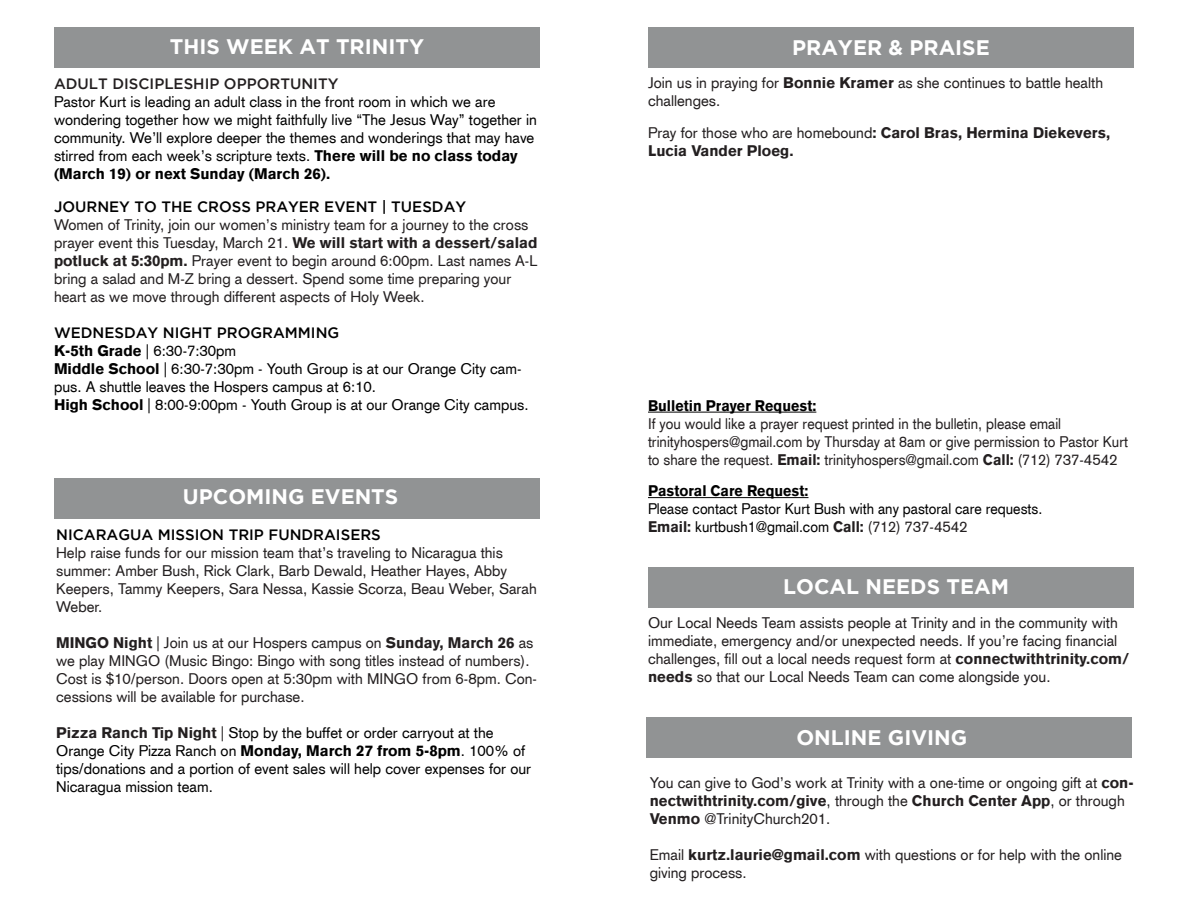
<style>
.page{position:relative;width:1188px;height:918px;background:#fff}
.page>*{position:absolute;margin:0;border:0;box-sizing:border-box;transform-origin:0 0}
.t1{font:700 21px "Gotham";color:#fff}
.t2{font:15px/18px "Akzidenz Grotesk CE";color:#231f20}
.t3{font:15px/18px "Akzidenz Grotesk CE";color:#000}
.t4{font:15px/18px "Akzidenz Grotesk CE";color:#231f20;scale:.95 1}
.t5{font:15px/18px "Akzidenz Grotesk CE";color:#000;scale:.95 1}
.t6{font:500 15px "Gotham";color:#000}
.t7{font:900 15px/18px "Akzidenz Grotesk CE";color:#231f20}
.t8{font:500 15px "Gotham";color:#231f20}
.s1{font-weight:900}
.s2{font-weight:900;color:#231f20}
.s3{color:#231f20}
.s4{font-weight:400}
.s5{font-weight:900;color:#000}
</style>
<div class="page">
<div style="left:648px;top:27px;width:486px;height:40px;background:#919394"></div>
<div style="left:54px;top:478px;width:486px;height:41px;background:#919394"></div>
<hr style="left:648px;top:412px;width:168px;height:1px;background:#000">
<hr style="left:648px;top:497px;width:161px;height:1px;background:#000">
<div style="left:648px;top:567px;width:486px;height:41px;background:#919394"></div>
<div style="left:646px;top:717px;width:486px;height:41px;background:#919394"></div>
<div style="left:54px;top:27px;width:486px;height:41px;background:#919394"></div>
<p class="t1" style="left:170px;top:35px;width:256px">THIS WEEK AT TRINITY</p>
<p class="t8" style="left:54px;top:75px;width:286px">ADULT DISCIPLESHIP OPPORTUNITY</p>
<p class="t3" style="left:54px;top:92px;width:484px">Pastor Kurt is leading an adult class in the front room in which we are wondering together how we might faithfully live “The Jesus Way” together in community. We’ll explore deeper the themes and wonderings that may have stirred from each week’s scripture texts. <span class="s1">There will be no class today (March 19) or next Sunday (March 26).</span></p>
<p class="t6" style="left:54px;top:198px;width:414px">JOURNEY TO THE CROSS PRAYER EVENT | TUESDAY</p>
<p class="t2" style="left:54px;top:215px;width:485px">Women of Trinity, join our women’s ministry team for a journey to the cross prayer event this Tuesday, March 21. <span class="s1">We will start with a dessert/salad potluck at 5:30pm.</span> Prayer event to begin around 6:00pm. Last names A-L bring a salad and M-Z bring a dessert. Spend some time preparing your heart as we move through different aspects of Holy Week.</p>
<p class="t6" style="left:54px;top:324px;width:287px">WEDNESDAY NIGHT PROGRAMMING</p>
<p class="t3" style="left:54px;top:341px;width:184px"><span class="s1">K-5th Grade</span> | 6:30-7:30pm</p>
<p class="t3" style="left:54px;top:359px;width:469px"><span class="s1">Middle School</span> | 6:30-7:30pm - Youth Group is at our Orange City cam&shy;pus. A shuttle leaves the Hospers campus at 6:10.</p>
<p class="t3" style="left:54px;top:395px;width:476px"><span class="s1">High School</span> | 8:00-9:00pm - Youth Group is at our Orange City campus.</p>
<p class="t1" style="left:183px;top:484px;width:217px">UPCOMING EVENTS</p>
<p class="t6" style="left:56px;top:527px;width:326px">NICARAGUA MISSION TRIP FUNDRAISERS</p>
<p class="t2" style="left:56px;top:544px;width:482px">Help raise funds for our mission team that’s traveling to Nicaragua this summer: Amber Bush, Rick Clark, Barb Dewald, Heather Hayes, Abby Keepers, Tammy Keepers, Sara Nessa, Kassie Scorza, Beau Weber, Sarah Weber.</p>
<p class="t2" style="left:56px;top:634px;width:482px"><span class="s1">MINGO Night</span> | Join us at our Hospers campus on <span class="s1">Sunday, March 26</span> as we play MINGO (Music Bingo: Bingo with song titles instead of numbers).<br>Cost is $10/person. Doors open at 5:30pm with MINGO from 6-8pm. Con&shy;cessions will be available for purchase.</p>
<p class="t3" style="left:56px;top:724px;width:477px"><span class="s2">Pizza Ranch Tip Night</span> <span class="s3">|</span> Stop by the buffet or order carryout at the Orange City Pizza Ranch on <span class="s1">Monday, March 27 from 5-8pm</span>. 100% of tips/donations and a portion of event sales will help cover expenses for our Nicaragua mission team.</p>
<p class="t1" style="left:792px;top:36px;width:199px">PRAYER &amp; PRAISE</p>
<p class="t2" style="left:648px;top:74px;width:457px">Join us in praying for <span class="s1">Bonnie Kramer</span> as she continues to battle health challenges.</p>
<p class="t7" style="left:648px;top:124px;width:464px"><span class="s4">Pray for those who are homebound</span>: Carol Bras, Hermina Diekevers,<br>Lucia Vander Ploeg.</p>
<p class="t4" style="left:648px;top:396px;width:507px"><span class="s5">Bulletin Prayer Request:<br></span>If you would like a prayer request printed in the bulletin, please email trinityhospers@gmail.com by Thursday at 8am or give permission to Pastor Kurt to share the request. <span class="s1">Email:</span> trinityhospers@gmail.com <span class="s1">Call:</span> (712) 737-4542</p>
<p class="t5" style="left:648px;top:482px;width:417px"><span class="s1">Pastoral Care Request:<br></span>Please contact Pastor Kurt Bush with any pastoral care requests.<br><span class="s2">Email:</span> kurtbush1@gmail.com <span class="s2">Call:</span> <span class="s3">(712) 737-4542</span></p>
<p class="t1" style="left:783px;top:574px;width:227px">LOCAL NEEDS TEAM</p>
<p class="t2" style="left:648px;top:614px;width:483px">Our Local Needs Team assists people at Trinity and in the community with immediate, emergency and/or unexpected needs. If you’re facing financial challenges, fill out a local needs request form at <span class="s1">connectwithtrinity.com/ needs</span> so that our Local Needs Team can come alongside you.</p>
<p class="t1" style="left:796px;top:726px;width:172px">ONLINE GIVING</p>
<p class="t2" style="left:650px;top:773px;width:485px">You can give to God’s work at Trinity with a one-time or ongoing gift at <span class="s1">con&shy;nectwithtrinity.com/give</span>, through the <span class="s1">Church Center App</span>, or through<br><span class="s1">Venmo</span> @TrinityChurch201.</p>
<p class="t2" style="left:650px;top:845px;width:474px">Email <span class="s1">kurtz.laurie@gmail.com</span> with questions or for help with the online giving process.</p>
</div>
